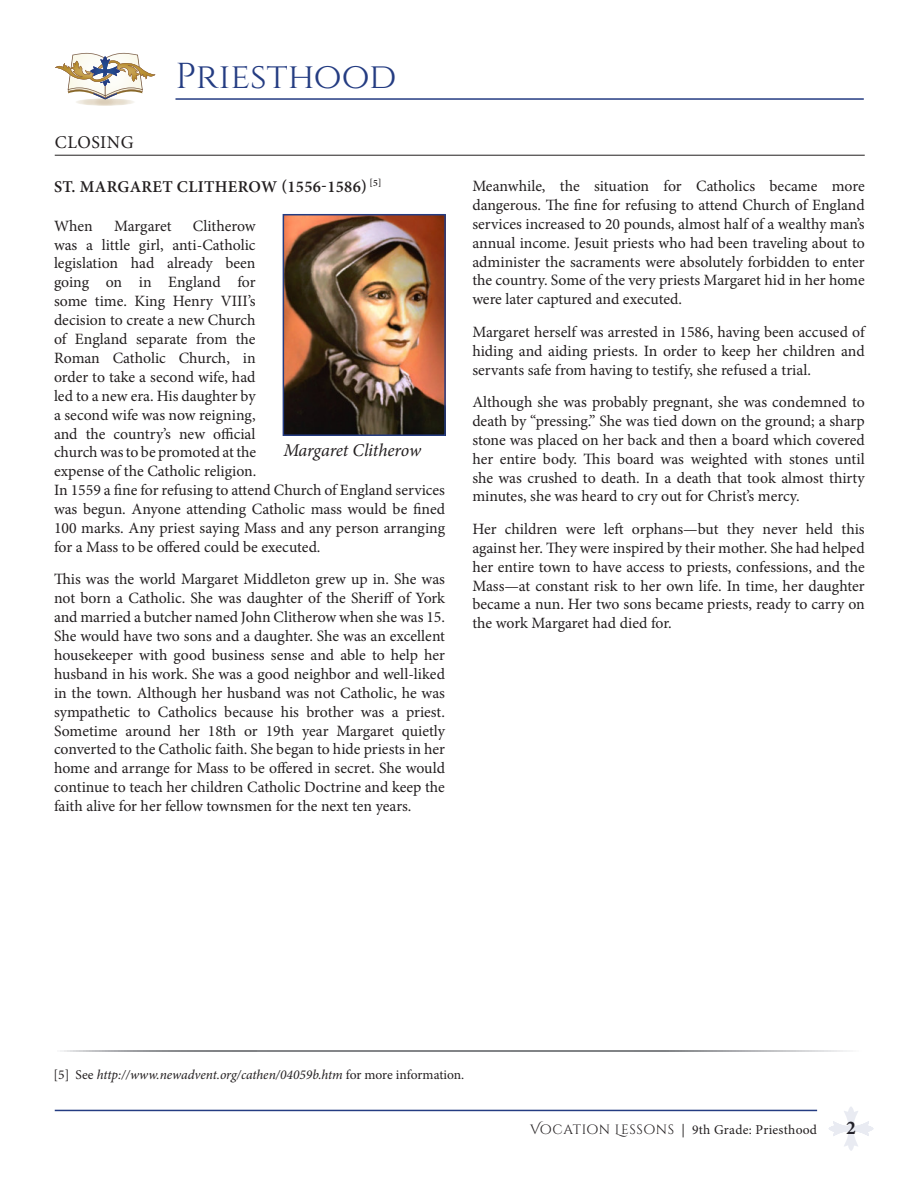
<style>
.page{position:relative;width:918px;height:1188px;background:#fff}
.page>*{position:absolute;margin:0;border:0;box-sizing:border-box;transform-origin:0 0}
.HEADER_-_secondary_p{font:36px "Cinzel";color:#243c82}
.t1{font:700 19.5px "Minion Pro";color:#231f20}
.t2{font:italic 18px "Minion Pro";letter-spacing:-.015em;color:#231f20}
.BODY_-_headers{font:18px "Minion Pro";letter-spacing:.025em;color:#231f20}
.BODY_-_subheads{font:600 16.5px "Minion Pro";letter-spacing:.02em;color:#231f20}
.BODY_-_6-12_Grade{font:15.75px/18.9px "Minion Pro";color:#231f20;text-align:justify}
.FOOTNOTES{font:italic 13.5px "Minion Pro";letter-spacing:-.005em;color:#231f20}
.t3{font:13.5px "Minion Pro";letter-spacing:.02em;color:#231f20}
.s1{font-style:normal}
.s2{font-family:"Cinzel Decorative"}
</style>
<div class="page">
<hr style="left:175px;top:98px;width:689px;height:2px;background:#243c82">
<img style="left:76px;top:99px;width:58px;height:7px">
<svg style="left:55px;top:53px;width:101px;height:46px"></svg>
<hr style="left:55px;top:1110px;width:762px;height:1px;background:#243c82">
<svg style="left:829px;top:1107px;width:44px;height:44px"></svg>
<hr style="left:55px;top:155px;width:810px;height:1px;background:#231f20">
<svg style="left:60px;top:1051px;width:790px;height:1px"></svg>
<img style="left:286px;top:217px;width:157px;height:216px">
<div style="left:283px;top:214px;width:163px;height:222px;border:2px solid #243c82"></div>
<p class="HEADER_-_secondary_p" style="left:175px;top:55px;width:223px">Priesthood</p>
<p class="BODY_-_headers" style="left:55px;top:130px;width:80px">CLOSING</p>
<p class="BODY_-_subheads" style="left:54px;top:175px;width:329px">ST. MARGARET CLITHEROW (1556-1586) <sup>[5]</sup></p>
<p class="BODY_-_6-12_Grade" style="left:54px;top:216px;width:40px">When</p>
<p class="BODY_-_6-12_Grade" style="left:114px;top:216px;width:59px">Margaret</p>
<p class="BODY_-_6-12_Grade" style="left:54px;top:216px;width:393px;text-align:left;text-indent:139px">Clitherow<br>was a little girl, anti-Catholic<br>legislation had already been<br>going on in England for<br>some time. King Henry VIII’s<br>decision to create a new Church<br>of England separate from the<br>Roman Catholic Church, in<br>order to take a second wife, had<br>led to a new era. His daughter by<br>a second wife was now reigning,<br>and the country’s new official<br>church was to be promoted at the<br>expense of the Catholic religion.<br>In 1559 a fine for refusing to attend Church of England services was begun. Anyone attending Catholic mass would be fined 100 marks. Any priest saying Mass and any person arranging for a Mass to be offered could be executed.</p>
<p class="BODY_-_6-12_Grade" style="left:54px;top:570px;width:393px">This was the world Margaret Middleton grew up in. She was not born a Catholic. She was daughter of the Sheriff of York and married a butcher named John Clitherow when she was 15.<br>She would have two sons and a daughter. She was an excellent housekeeper with good business sense and able to help her husband in his work. She was a good neighbor and well-liked in the town. Although her husband was not Catholic, he was sympathetic to Catholics because his brother was a priest.<br>Sometime around her 18th or 19th year Margaret quietly converted to the Catholic faith. She began to hide priests in her home and arrange for Mass to be offered in secret. She would continue to teach her children Catholic Doctrine and keep the faith alive for her fellow townsmen for the next ten years.</p>
<p class="t2" style="left:283px;top:438px;width:139px">Margaret Clitherow</p>
<p class="BODY_-_6-12_Grade" style="left:472px;top:177px;width:394px">Meanwhile, the situation for Catholics became more dangerous. The fine for refusing to attend Church of England services increased to 20 pounds, almost half of a wealthy man’s annual income. Jesuit priests who had been traveling about to administer the sacraments were absolutely forbidden to enter the country. Some of the very priests Margaret hid in her home were later captured and executed.</p>
<p class="BODY_-_6-12_Grade" style="left:472px;top:322px;width:394px">Margaret herself was arrested in 1586, having been accused of hiding and aiding priests. In order to keep her children and servants safe from having to testify, she refused a trial.</p>
<p class="BODY_-_6-12_Grade" style="left:472px;top:393px;width:394px">Although she was probably pregnant, she was condemned to death by “pressing.” She was tied down on the ground; a sharp stone was placed on her back and then a board which covered her entire body. This board was weighted with stones until she was crushed to death. In a death that took almost thirty minutes, she was heard to cry out for Christ’s mercy.</p>
<p class="BODY_-_6-12_Grade" style="left:472px;top:519px;width:394px">Her children were left orphans—but they never held this against her. They were inspired by their mother. She had helped her entire town to have access to priests, confessions, and the Mass—at constant risk to her own life. In time, her daughter became a nun. Her two sons became priests, ready to carry on the work Margaret had died for.</p>
<p class="FOOTNOTES" style="left:54px;top:1065px;width:412px"><span class="s1">[5] See</span> http://www.newadvent.org/cathen/04059b.htm <span class="s1">for more information.</span></p>
<p class="t3" style="left:530px;top:1121px;width:289px"><span class="s2">Vocation Lessons</span> | 9th Grade: Priesthood</p>
<p class="t1" style="left:846px;top:1114px;width:11px">2</p>
</div>
